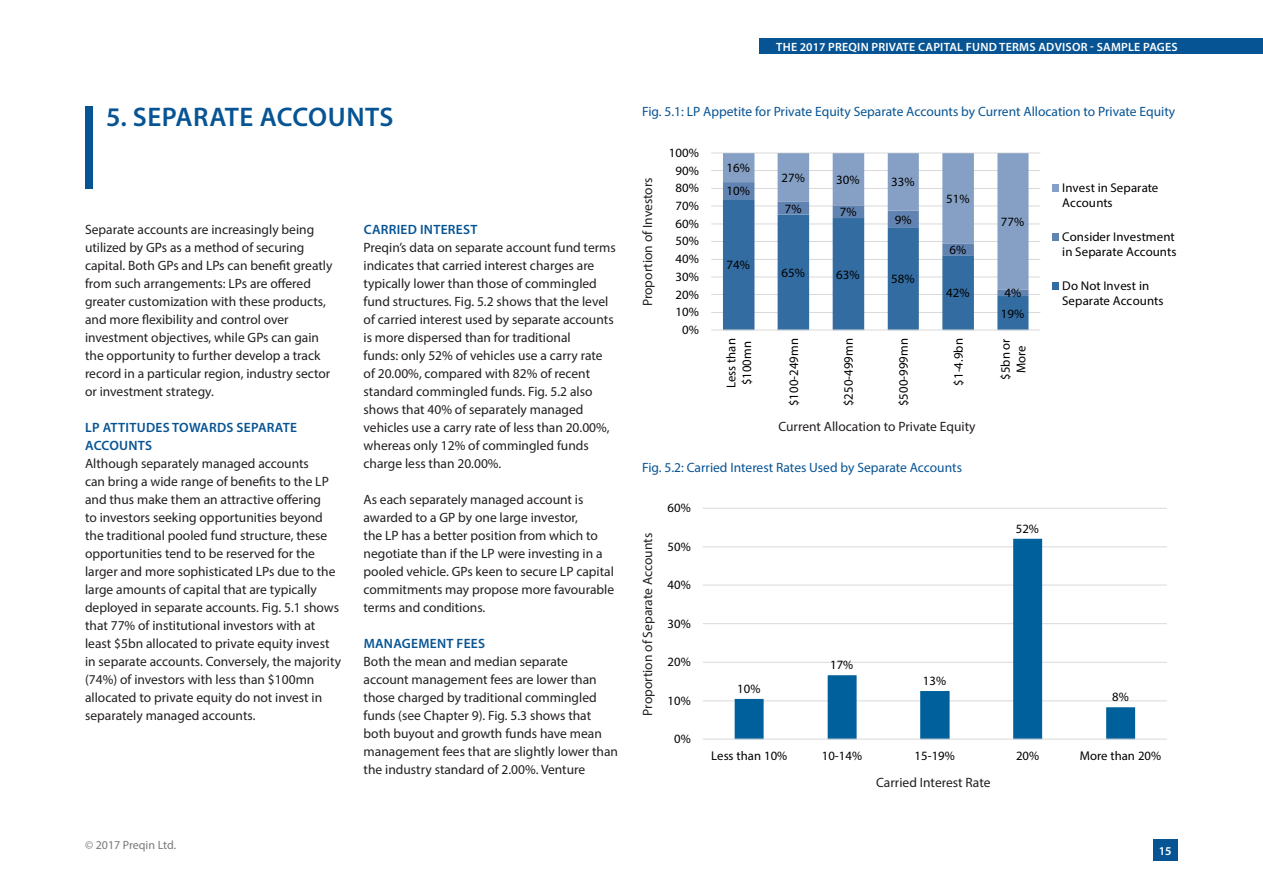
<style>
.page{position:relative;width:1263px;height:893px;background:#fff}
.page>*{position:absolute;margin:0;border:0;box-sizing:border-box;transform-origin:0 0}
.t1{font:600 27px "Myriad Pro";letter-spacing:.02em;color:#075494}
.t2{font:13.5px/18px "Myriad Pro";color:#231f20}
.t3{font:13.5px "Myriad Pro";color:#075494}
.t4{font:600 13.5px/18px "Myriad Pro";letter-spacing:.02em;color:#075494}
.t5{font:12.9px/15.6px "Myriad Pro";letter-spacing:.005em;color:#000}
.t6{font:12.75px/15.5px "Myriad Pro";letter-spacing:.005em;color:#000}
.t7{font:600 12px "Myriad Pro";letter-spacing:.02em;color:#fff}
.t8{font:12px "Myriad Pro";color:#76787b}
</style>
<div class="page">
<div style="left:760px;top:38px;width:503px;height:16px;background:#075494"></div>
<div style="left:1153px;top:840px;width:24px;height:21px;background:#075494"></div>
<div style="left:85px;top:106px;width:8px;height:83px;background:#075494"></div>
<hr style="left:703px;top:701px;width:464px;height:1px;background:#d9d9d9">
<hr style="left:703px;top:662px;width:464px;height:1px;background:#d9d9d9">
<hr style="left:703px;top:623px;width:464px;height:1px;background:#d9d9d9">
<hr style="left:703px;top:585px;width:464px;height:1px;background:#d9d9d9">
<hr style="left:703px;top:547px;width:464px;height:1px;background:#d9d9d9">
<hr style="left:703px;top:508px;width:464px;height:1px;background:#d9d9d9">
<svg style="left:735px;top:539px;width:400px;height:200px"></svg>
<hr style="left:703px;top:739px;width:464px;height:1px;background:#d9d9d9">
<hr style="left:711px;top:312px;width:329px;height:1px;background:#d9d9d9">
<hr style="left:711px;top:294px;width:329px;height:1px;background:#d9d9d9">
<hr style="left:711px;top:277px;width:329px;height:1px;background:#d9d9d9">
<hr style="left:711px;top:259px;width:329px;height:1px;background:#d9d9d9">
<hr style="left:711px;top:241px;width:329px;height:1px;background:#d9d9d9">
<hr style="left:711px;top:224px;width:329px;height:1px;background:#d9d9d9">
<hr style="left:711px;top:206px;width:329px;height:1px;background:#d9d9d9">
<hr style="left:711px;top:188px;width:329px;height:1px;background:#d9d9d9">
<hr style="left:711px;top:170px;width:329px;height:1px;background:#d9d9d9">
<hr style="left:711px;top:153px;width:329px;height:1px;background:#d9d9d9">
<svg style="left:723px;top:153px;width:305px;height:177px"></svg>
<hr style="left:711px;top:330px;width:329px;height:1px;background:#d9d9d9">
<div style="left:1052px;top:184px;width:7px;height:7px;background:#86a0c5"></div>
<div style="left:1052px;top:233px;width:7px;height:7px;background:#6183b2"></div>
<div style="left:1052px;top:282px;width:7px;height:7px;background:#326ca1"></div>
<p class="t1" style="left:106px;top:100px;width:289px">5. SEPARATE ACCOUNTS</p>
<p class="t2" style="left:85px;top:220px;width:249px">Separate accounts are increasingly being utilized by GPs as a method of securing capital. Both GPs and LPs can benefit greatly from such arrangements: LPs are offered greater customization with these products, and more flexibility and control over investment objectives, while GPs can gain the opportunity to further develop a track record in a particular region, industry sector or investment strategy.</p>
<p class="t4" style="left:85px;top:418px;width:213px">LP ATTITUDES TOWARDS SEPARATE<br>ACCOUNTS</p>
<p class="t2" style="left:85px;top:454px;width:258px">Although separately managed accounts<br>can bring a wide range of benefits to the LP and thus make them an attractive offering<br>to investors seeking opportunities beyond the traditional pooled fund structure, these opportunities tend to be reserved for the larger and more sophisticated LPs due to the large amounts of capital that are typically deployed in separate accounts. Fig. 5.1 shows that 77% of institutional investors with at least $5bn allocated to private equity invest in separate accounts. Conversely, the majority (74%) of investors with less than $100mn allocated to private equity do not invest in separately managed accounts.</p>
<p class="t4" style="left:364px;top:220px;width:115px">CARRIED INTEREST</p>
<p class="t2" style="left:364px;top:238px;width:254px">Preqin’s data on separate account fund terms indicates that carried interest charges are typically lower than those of commingled fund structures. Fig. 5.2 shows that the level of carried interest used by separate accounts is more dispersed than for traditional<br>funds: only 52% of vehicles use a carry rate of 20.00%, compared with 82% of recent standard commingled funds. Fig. 5.2 also shows that 40% of separately managed vehicles use a carry rate of less than 20.00%, whereas only 12% of commingled funds charge less than 20.00%.</p>
<p class="t2" style="left:364px;top:490px;width:252px">As each separately managed account is awarded to a GP by one large investor,<br>the LP has a better position from which to negotiate than if the LP were investing in a pooled vehicle. GPs keen to secure LP capital commitments may propose more favourable terms and conditions.</p>
<p class="t4" style="left:364px;top:634px;width:123px">MANAGEMENT FEES</p>
<p class="t2" style="left:364px;top:652px;width:256px">Both the mean and median separate<br>account management fees are lower than those charged by traditional commingled funds (see Chapter 9). Fig. 5.3 shows that both buyout and growth funds have mean management fees that are slightly lower than the industry standard of 2.00%. Venture</p>
<p class="t8" style="left:85px;top:837px;width:93px">© 2017 Preqin Ltd.</p>
<p class="t7" style="left:776px;top:39px;width:403px">THE 2017 PREQIN PRIVATE CAPITAL FUND TERMS ADVISOR - SAMPLE PAGES</p>
<p class="t3" style="left:642px;top:103px;width:535px">Fig. 5.1: LP Appetite for Private Equity Separate Accounts by Current Allocation to Private Equity</p>
<p class="t2" style="left:638px;top:306px;width:130px;rotate:-90deg">Proportion of Investors</p>
<p class="t6" style="left:669px;top:145px;width:32px">100%</p>
<p class="t6" style="left:675px;top:162px;width:25px">90%</p>
<p class="t6" style="left:675px;top:180px;width:25px">80%</p>
<p class="t6" style="left:675px;top:198px;width:25px">70%</p>
<p class="t6" style="left:675px;top:215px;width:25px">60%</p>
<p class="t6" style="left:675px;top:233px;width:25px">50%</p>
<p class="t6" style="left:675px;top:251px;width:25px">40%</p>
<p class="t6" style="left:675px;top:269px;width:25px">30%</p>
<p class="t6" style="left:675px;top:286px;width:25px">20%</p>
<p class="t6" style="left:675px;top:304px;width:25px">10%</p>
<p class="t6" style="left:682px;top:322px;width:18px">0%</p>
<p class="t6" style="left:726px;top:160px;width:25px">16%</p>
<p class="t6" style="left:726px;top:183px;width:25px">10%</p>
<p class="t6" style="left:726px;top:257px;width:25px">74%</p>
<p class="t6" style="left:781px;top:170px;width:25px">27%</p>
<p class="t6" style="left:836px;top:172px;width:25px">30%</p>
<p class="t6" style="left:891px;top:174px;width:25px">33%</p>
<p class="t6" style="left:785px;top:200px;width:18px">7%</p>
<p class="t6" style="left:840px;top:204px;width:18px">7%</p>
<p class="t6" style="left:781px;top:265px;width:25px">65%</p>
<p class="t6" style="left:836px;top:266px;width:25px">63%</p>
<p class="t6" style="left:895px;top:211px;width:18px">9%</p>
<p class="t6" style="left:891px;top:271px;width:25px">58%</p>
<p class="t6" style="left:946px;top:191px;width:25px">51%</p>
<p class="t6" style="left:949px;top:242px;width:18px">6%</p>
<p class="t6" style="left:946px;top:285px;width:25px">42%</p>
<p class="t6" style="left:1001px;top:214px;width:25px">77%</p>
<p class="t6" style="left:1004px;top:285px;width:18px">4%</p>
<p class="t6" style="left:1001px;top:305px;width:25px">19%</p>
<p class="t5" style="left:723px;top:388px;width:51px;rotate:-90deg">Less than $100mn</p>
<p class="t5" style="left:786px;top:406px;width:69px;rotate:-90deg">$100-249mn</p>
<p class="t5" style="left:841px;top:406px;width:69px;rotate:-90deg">$250-499mn</p>
<p class="t5" style="left:895px;top:406px;width:69px;rotate:-90deg">$500-999mn</p>
<p class="t5" style="left:950px;top:386px;width:49px;rotate:-90deg">$1-4.9bn</p>
<p class="t5" style="left:997px;top:380px;width:43px;text-align:center;rotate:-90deg">$5bn or<br>More</p>
<p class="t2" style="left:778px;top:418px;width:199px">Current Allocation to Private Equity</p>
<p class="t3" style="left:642px;top:459px;width:321px">Fig. 5.2: Carried Interest Rates Used by Separate Accounts</p>
<p class="t2" style="left:638px;top:716px;width:184px;rotate:-90deg">Proportion of Separate Accounts</p>
<p class="t6" style="left:667px;top:500px;width:25px">60%</p>
<p class="t6" style="left:667px;top:538px;width:25px">50%</p>
<p class="t6" style="left:667px;top:577px;width:25px">40%</p>
<p class="t6" style="left:667px;top:615px;width:25px">30%</p>
<p class="t6" style="left:667px;top:654px;width:25px">20%</p>
<p class="t6" style="left:667px;top:692px;width:25px">10%</p>
<p class="t6" style="left:674px;top:731px;width:18px">0%</p>
<p class="t6" style="left:737px;top:681px;width:25px">10%</p>
<p class="t6" style="left:830px;top:657px;width:25px">17%</p>
<p class="t6" style="left:923px;top:673px;width:25px">13%</p>
<p class="t6" style="left:1016px;top:521px;width:25px">52%</p>
<p class="t6" style="left:1062px;top:179px;width:98px">Invest in Separate<br>Accounts</p>
<p class="t6" style="left:1062px;top:228px;width:116px">Consider Investment in Separate Accounts</p>
<p class="t6" style="left:1062px;top:278px;width:103px">Do Not Invest in<br>Separate Accounts</p>
<p class="t6" style="left:1112px;top:689px;width:18px">8%</p>
<p class="t6" style="left:711px;top:747px;width:78px">Less than 10%</p>
<p class="t6" style="left:822px;top:747px;width:42px">10-14%</p>
<p class="t6" style="left:914px;top:747px;width:42px">15-19%</p>
<p class="t6" style="left:1016px;top:747px;width:25px">20%</p>
<p class="t6" style="left:1080px;top:747px;width:83px">More than 20%</p>
<p class="t2" style="left:876px;top:773px;width:116px">Carried Interest Rate</p>
<p class="t7" style="left:1159px;top:843px;width:14px">15</p>
</div>
